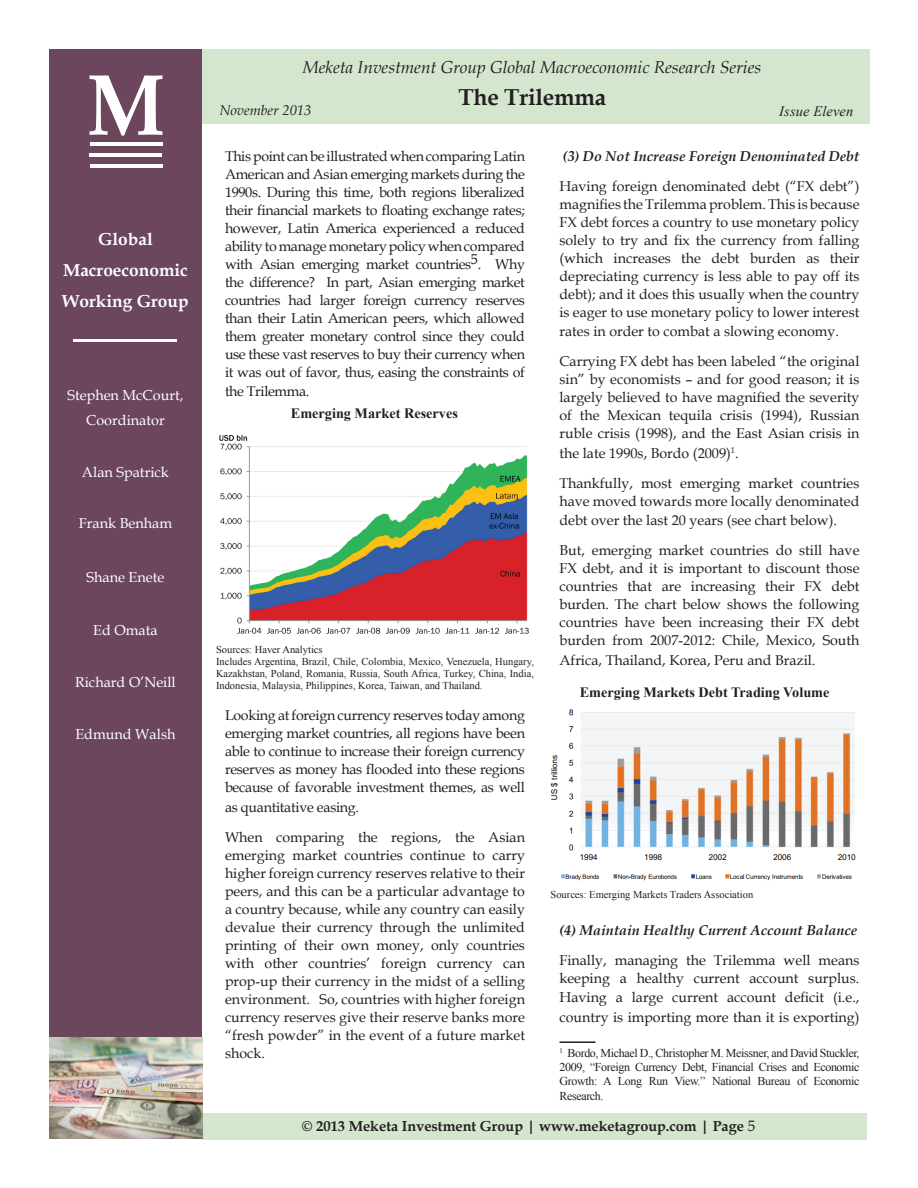
<style>
.page{position:relative;width:918px;height:1188px;background:#fff}
.page>*{position:absolute;margin:0;border:0;box-sizing:border-box;transform-origin:0 0}
.t1{font:700 23.1px "Book Antiqua";letter-spacing:-.01em;color:#231f20}
.t2{font:italic 17.25px "Book Antiqua";color:#231f20}
.t3{font:700 17.25px/30.9px "Book Antiqua";color:#fff;text-align:center}
.t4{font:14.4px/24.5px "Book Antiqua";color:#fff;text-align:center}
.t5{font:700 14.4px "Book Antiqua";color:#231f20}
.t6{font:italic 14.4px "Book Antiqua";color:#231f20}
.t7{font:italic 14.4px "Times New Roman";letter-spacing:.01em;color:#231f20}
.t8{font:14.25px/18px "Book Antiqua";color:#231f20;text-align:justify}
.t9{font:italic 700 14.25px "Book Antiqua";color:#231f20}
.t10{font:700 14.25px "Times New Roman";color:#231f20}
.t11{font:14.25px "Book Antiqua";letter-spacing:-.025em;color:#231f20}
.t12{font:12px/14.4px "Times New Roman";letter-spacing:-.03em;color:#231f20;text-align:justify}
.t13{font:10.5px/12px "Times New Roman";color:#231f20}
.s1{font-weight:400;font-size:15px}
</style>
<div class="page">
<div style="left:50px;top:50px;width:152px;height:1089px;background:#6b465c"></div>
<div style="left:202px;top:50px;width:668px;height:74px;background:#d5e6cf"></div>
<div style="left:202px;top:1114px;width:665px;height:26px;background:#d5e6cf"></div>
<svg style="left:90px;top:75px;width:72px;height:61px"></svg>
<hr style="left:90px;top:142px;width:73px;height:3px;background:#fff">
<hr style="left:90px;top:153px;width:72px;height:3px;background:#fff">
<hr style="left:90px;top:164px;width:72px;height:4px;background:#fff">
<hr style="left:73px;top:339px;width:103px;height:2px;background:#fff">
<img style="left:49px;top:1037px;width:153px;height:102px">
<hr style="left:560px;top:1041px;width:36px;height:2px;background:#231f20">
<img style="left:219px;top:435px;width:310px;height:199px">
<img style="left:550px;top:709px;width:306px;height:172px">
<p class="t3" style="left:62px;top:223px;width:128px">Global<br>Macroeconomic<br>Working Group</p>
<p class="t4" style="left:68px;top:383px;width:117px">Stephen McCourt,<br>Coordinator</p>
<p class="t4" style="left:82px;top:459px;width:88px">Alan Spatrick</p>
<p class="t4" style="left:79px;top:511px;width:95px">Frank Benham</p>
<p class="t4" style="left:87px;top:564px;width:79px">Shane Enete</p>
<p class="t4" style="left:93px;top:618px;width:66px">Ed Omata</p>
<p class="t4" style="left:75px;top:669px;width:102px">Richard O’Neill</p>
<p class="t4" style="left:75px;top:721px;width:102px">Edmund Walsh</p>
<p class="t2" style="left:302px;top:55px;width:460px">Meketa Investment Group Global Macroeconomic Research Series</p>
<h1 class="t1" style="left:458px;top:82px;width:149px">The Trilemma</h1>
<p class="t6" style="left:219px;top:100px;width:93px">November 2013</p>
<p class="t7" style="left:779px;top:101px;width:75px">Issue Eleven</p>
<p class="t8" style="left:225px;top:147px;width:302px">This point can be illustrated when comparing Latin American and Asian emerging markets during the 1990s. During this time, both regions liberalized their financial markets to floating exchange rates; however, Latin America experienced a reduced ability to manage monetary policy when compared with Asian emerging market countries5. Why the difference? In part, Asian emerging market countries had larger foreign currency reserves than their Latin American peers, which allowed them greater monetary control since they could use these vast reserves to buy their currency when it was out of favor, thus, easing the constraints of</p>
<p class="t11" style="left:225px;top:381px;width:86px">the Trilemma.</p>
<p class="t9" style="left:563px;top:146px;width:298px">(3) Do Not Increase Foreign Denominated Debt</p>
<p class="t8" style="left:560px;top:177px;width:302px">Having foreign denominated debt (“FX debt”) magnifies the Trilemma problem. This is because FX debt forces a country to use monetary policy solely to try and fix the currency from falling (which increases the debt burden as their depreciating currency is less able to pay off its debt); and it does this usually when the country is eager to use monetary policy to lower interest</p>
<p class="t8" style="left:560px;top:316px;width:301px;line-height:30px">rates in order to combat a slowing economy.<br>Carrying FX debt has been labeled “the original</p>
<p class="t8" style="left:560px;top:370px;width:302px">sin” by economists – and for good reason; it is largely believed to have magnified the severity of the Mexican tequila crisis (1994), Russian ruble crisis (1998), and the East Asian crisis in</p>
<p class="t8" style="left:560px;top:437px;width:302px;line-height:30.2px">the late 1990s, Bordo (2009)<sup>1</sup>.<br>Thankfully, most emerging market countries</p>
<p class="t8" style="left:560px;top:491px;width:302px;line-height:19.5px">have moved towards more locally denominated debt over the last 20 years (see chart below).</p>
<p class="t8" style="left:560px;top:541px;width:302px">But, emerging market countries do still have FX debt, and it is important to discount those countries that are increasing their FX debt burden. The chart below shows the following countries have been increasing their FX debt burden from 2007-2012: Chile, Mexico, South</p>
<p class="t8" style="left:560px;top:651px;width:258px">Africa, Thailand, Korea, Peru and Brazil.</p>
<p class="t10" style="left:291px;top:404px;width:168px">Emerging Market Reserves</p>
<p class="t13" style="left:216px;top:643px;width:320px">Sources: Haver Analytics<br>Includes Argentina, Brazil, Chile, Colombia, Mexico, Venezuela, Hungary, Kazakhstan, Poland, Romania, Russia, South Africa, Turkey, China, India, Indonesia, Malaysia, Philippines, Korea, Taiwan, and Thailand.</p>
<p class="t10" style="left:580px;top:683px;width:251px">Emerging Markets Debt Trading Volume</p>
<p class="t8" style="left:225px;top:706px;width:302px">Looking at foreign currency reserves today among emerging market countries, all regions have been able to continue to increase their foreign currency reserves as money has flooded into these regions because of favorable investment themes, as well</p>
<p class="t8" style="left:225px;top:792px;width:302px;line-height:30px">as quantitative easing.<br>When comparing the regions, the Asian</p>
<p class="t8" style="left:225px;top:846px;width:302px">emerging market countries continue to carry higher foreign currency reserves relative to their peers, and this can be a particular advantage to a country because, while any country can easily devalue their currency through the unlimited printing of their own money, only countries with other countries’ foreign currency can prop-up their currency in the midst of a selling environment. So, countries with higher foreign currency reserves give their reserve banks more “fresh powder” in the event of a future market shock.</p>
<p class="t13" style="left:550px;top:889px;width:204px">Sources: Emerging Markets Traders Association</p>
<p class="t9" style="left:560px;top:920px;width:299px">(4) Maintain Healthy Current Account Balance</p>
<p class="t8" style="left:560px;top:951px;width:301px">Finally, managing the Trilemma well means keeping a healthy current account surplus.</p>
<p class="t8" style="left:560px;top:987px;width:302px;line-height:19.5px">Having a large current account deficit (i.e., country is importing more than it is exporting)</p>
<p class="t12" style="left:560px;top:1045px;width:302px"><sup>1</sup> Bordo, Michael D., Christopher M. Meissner, and David Stuckler, 2009, “Foreign Currency Debt, Financial Crises and Economic Growth: A Long Run View.” National Bureau of Economic Research.</p>
<p class="t5" style="left:302px;top:1116px;width:455px">© 2013 Meketa Investment Group | www.meketagroup.com | Page <span class="s1">5</span></p>
</div>
